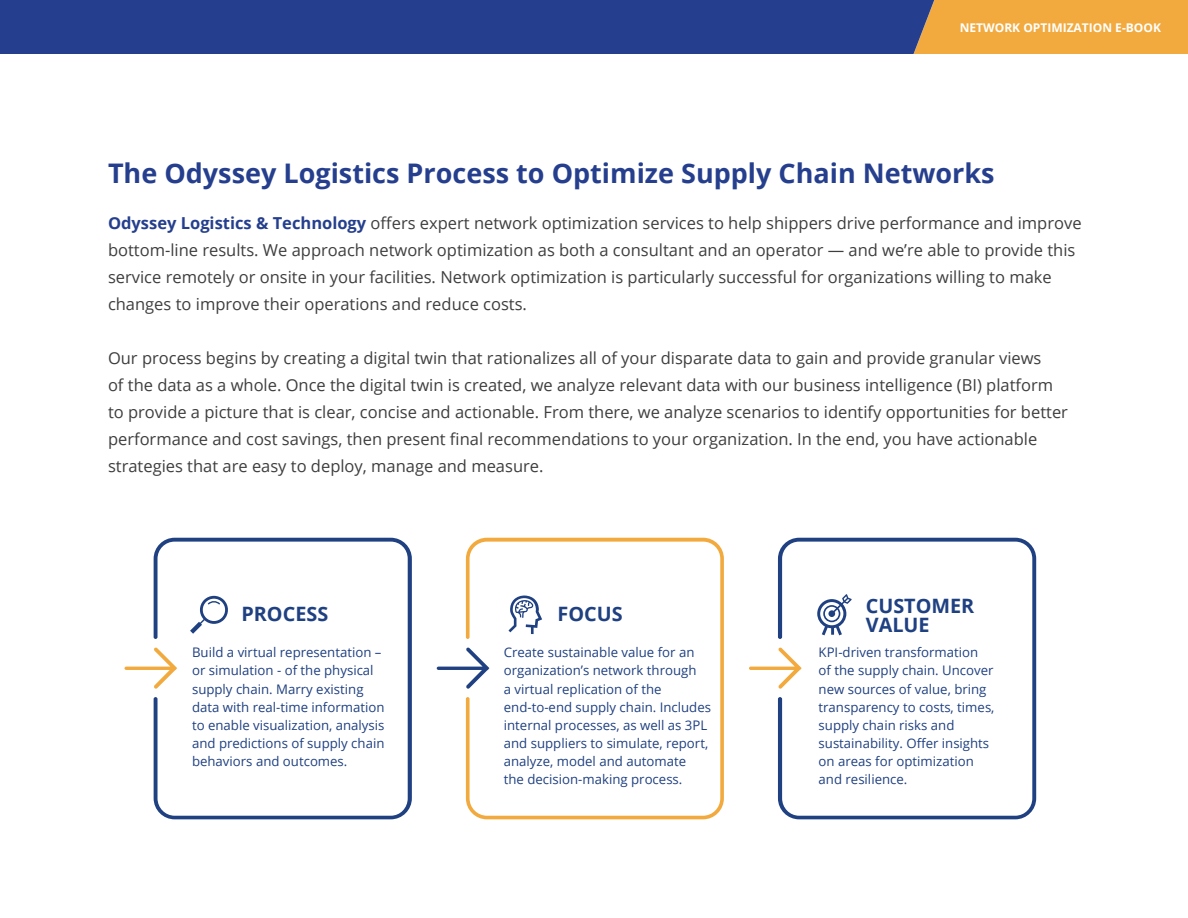
<style>
.page{position:relative;width:1188px;height:918px;background:#fff}
.page>*{position:absolute;margin:0;border:0;box-sizing:border-box;transform-origin:0 0}
.t1{font:700 27px "Open Sans";color:#253f8e}
.t2{font:700 19.8px/19.8px "Open Sans";color:#1f4081}
.t3{font:16.5px/27px "Open Sans";color:#3e3e3f}
.t4{font:13.2px/18.1px "Open Sans";color:#1f4081}
.t5{font:700 12px "Open Sans";color:#fff}
.s1{font-weight:700;color:#253f8e}
</style>
<div class="page">
<div style="left:934px;top:0;width:254px;height:54px;background:#f2aa3e"></div>
<div style="left:0;top:0;width:934px;height:54px;background:#253f8e"></div>
<svg style="left:154px;top:538px;width:258px;height:281px"></svg>
<svg style="left:124px;top:647px;width:53px;height:42px"></svg>
<svg style="left:466px;top:538px;width:258px;height:281px"></svg>
<svg style="left:437px;top:647px;width:52px;height:42px"></svg>
<svg style="left:778px;top:538px;width:258px;height:281px"></svg>
<svg style="left:749px;top:647px;width:53px;height:42px"></svg>
<svg style="left:508px;top:595px;width:34px;height:39px"></svg>
<svg style="left:817px;top:594px;width:35px;height:41px"></svg>
<svg style="left:190px;top:596px;width:39px;height:38px"></svg>
<p class="t5" style="left:960px;top:20px;width:203px">NETWORK OPTIMIZATION E-BOOK</p>
<h1 class="t1" style="left:108px;top:162px;width:888px">The Odyssey Logistics Process to Optimize Supply Chain Networks</h1>
<p class="t3" style="left:108px;top:209px;width:975px"><span class="s1">Odyssey Logistics &amp; Technology</span> offers expert network optimization services to help shippers drive performance and improve bottom-line results. We approach network optimization as both a consultant and an operator — and we’re able to provide this service remotely or onsite in your facilities. Network optimization is particularly successful for organizations willing to make changes to improve their operations and reduce costs.</p>
<p class="t3" style="left:108px;top:346px;width:962px">Our process begins by creating a digital twin that rationalizes all of your disparate data to gain and provide granular views<br>of the data as a whole. Once the digital twin is created, we analyze relevant data with our business intelligence (BI) platform to provide a picture that is clear, concise and actionable. From there, we analyze scenarios to identify opportunities for better performance and cost savings, then present final recommendations to your organization. In the end, you have actionable strategies that are easy to deploy, manage and measure.</p>
<p class="t2" style="left:241px;top:604px;width:88px">PROCESS</p>
<p class="t2" style="left:558px;top:604px;width:67px">FOCUS</p>
<p class="t2" style="left:866px;top:596px;width:110px">CUSTOMER<br>VALUE</p>
<p class="t4" style="left:192px;top:645px;width:194px">Build a virtual representation – or simulation - of the physical supply chain. Marry existing data with real-time information to enable visualization, analysis and predictions of supply chain behaviors and outcomes.</p>
<p class="t4" style="left:504px;top:645px;width:209px">Create sustainable value for an organization’s network through<br>a virtual replication of the end-to-end supply chain. Includes internal processes, as well as 3PL and suppliers to simulate, report, analyze, model and automate<br>the decision-making process.</p>
<p class="t4" style="left:819px;top:645px;width:177px">KPI-driven transformation<br>of the supply chain. Uncover new sources of value, bring transparency to costs, times, supply chain risks and sustainability. Offer insights on areas for optimization and resilience.</p>
</div>
